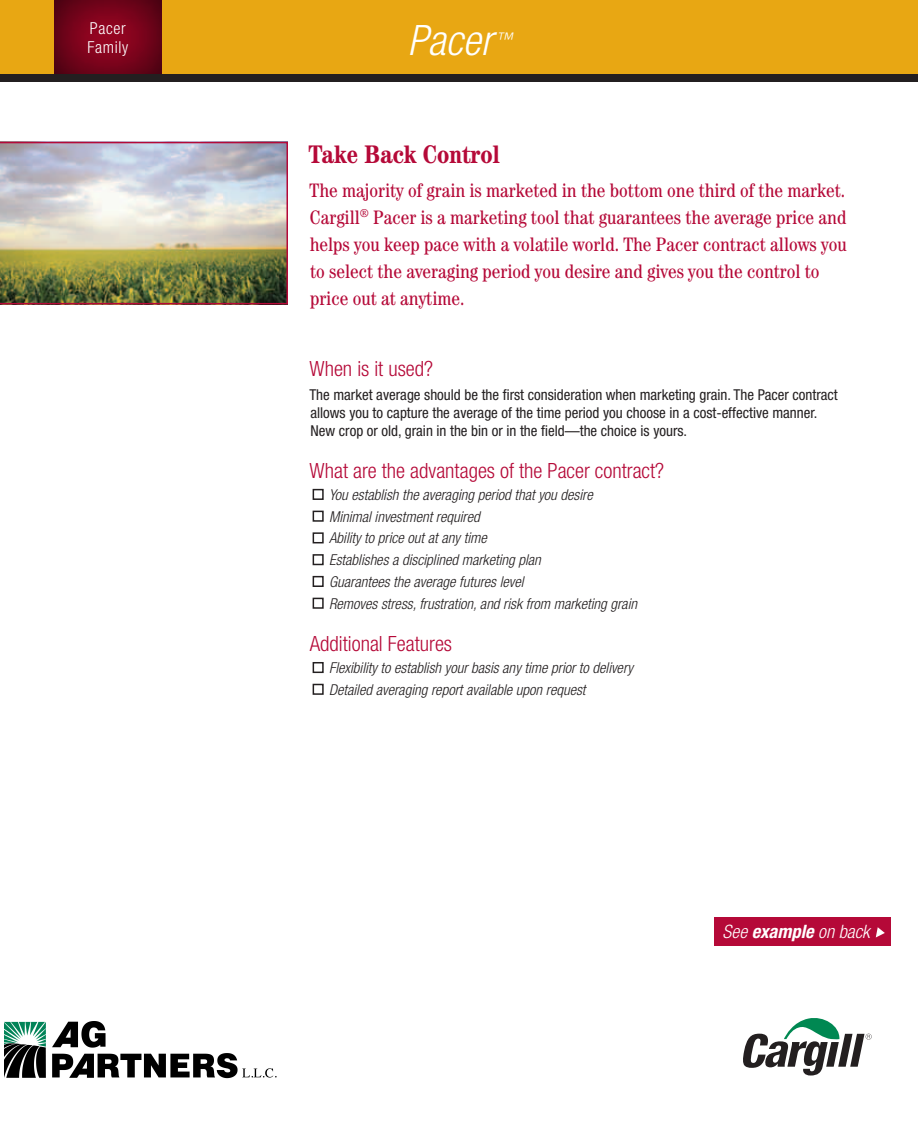
<style>
.page{position:relative;width:918px;height:1121px;background:#fff}
.page>*{position:absolute;margin:0;border:0;box-sizing:border-box;transform-origin:0 0}
.t1{font:italic 300 condensed 42px "Helvetica Neue";color:#fff}
.t2{font:700 condensed 25.5px "Century";color:#b50938}
.t3{font:300 condensed 21px "Helvetica Neue";color:#b50938}
.t4{font:condensed 19.5px/27px "Century";color:#b50938}
.t5{font:italic 300 condensed 18.45px "Helvetica Neue";color:#fff}
.t6{font:italic 300 condensed 17.55px "Helvetica Neue";color:#fff}
.t7{font:300 condensed 16.5px/19.4px "Helvetica Neue";letter-spacing:.04em;color:#fff}
.t8{font:italic 300 condensed 15px/21.8px "Helvetica Neue";color:#231f20}
.t9{font:condensed 15px/18px "Helvetica Neue";color:#231f20}
.t10{font:300 condensed 13.05px "Helvetica Neue";color:#fff}
.s1{font-weight:700}
</style>
<div class="page">
<svg style="left:743px;top:1018px;width:129px;height:57px"></svg>
<div style="left:714px;top:917px;width:177px;height:28px;background:#b50938"></div>
<svg style="left:876px;top:927px;width:9px;height:10px"></svg>
<div style="left:313px;top:489px;width:11px;height:11px;border:2px solid #231f20"></div>
<div style="left:313px;top:510px;width:11px;height:11px;border:2px solid #231f20"></div>
<div style="left:313px;top:532px;width:11px;height:11px;border:2px solid #231f20"></div>
<div style="left:313px;top:554px;width:11px;height:11px;border:2px solid #231f20"></div>
<div style="left:313px;top:576px;width:11px;height:11px;border:2px solid #231f20"></div>
<div style="left:313px;top:597px;width:11px;height:11px;border:2px solid #231f20"></div>
<div style="left:313px;top:662px;width:11px;height:11px;border:2px solid #231f20"></div>
<div style="left:313px;top:683px;width:11px;height:12px;border:2px solid #231f20"></div>
<div style="left:0;top:0;width:918px;height:81px;background:#e8a713"></div>
<div style="left:0;top:74px;width:918px;height:7px;background:#231f20"></div>
<div style="left:54px;top:0;width:110px;height:74px;background:#231f20;opacity:.75"></div>
<img style="left:0;top:142px;width:288px;height:162px">
<img style="left:4px;top:1021px;width:272px;height:58px">
<p class="t7" style="left:87px;top:18px;width:42px">Pacer<br>Family</p>
<h1 class="t1" style="left:408px;top:16px;width:83px">Xxxxx</h1>
<p class="t10" style="left:496px;top:26px;width:12px">®</p>
<h1 class="t1" style="left:408px;top:16px;width:86px">Pacer</h1>
<p class="t6" style="left:496px;top:28px;width:19px">™</p>
<h2 class="t2" style="left:309px;top:139px;width:193px">Take Back Control</h2>
<p class="t4" style="left:310px;top:176px;width:539px">The majority of grain is marketed in the bottom one third of the market.<br>Cargill<sup>®</sup> Pacer is a marketing tool that guarantees the average price and helps you keep pace with a volatile world. The Pacer contract allows you to select the averaging period you desire and gives you the control to price out at anytime.</p>
<h3 class="t3" style="left:310px;top:357px;width:125px">When is it used?</h3>
<p class="t9" style="left:309px;top:385px;width:530px">The market average should be the first consideration when marketing grain. The Pacer contract allows you to capture the average of the time period you choose in a cost-effective manner.<br>New crop or old, grain in the bin or in the field—the choice is yours.</p>
<h3 class="t3" style="left:310px;top:459px;width:356px">What are the advantages of the Pacer contract?</h3>
<p class="t8" style="left:329px;top:483px;width:310px">You establish the averaging period that you desire Minimal investment required<br>Ability to price out at any time<br>Establishes a disciplined marketing plan<br>Guarantees the average futures level<br>Removes stress, frustration, and risk from marketing grain</p>
<h3 class="t3" style="left:310px;top:632px;width:144px">Additional Features</h3>
<p class="t8" style="left:329px;top:656px;width:305px">Flexibility to establish your basis any time prior to delivery<br>Detailed averaging report available upon request</p>
<p class="t5" style="left:723px;top:920px;width:149px">See <span class="s1">example</span> on back</p>
</div>
